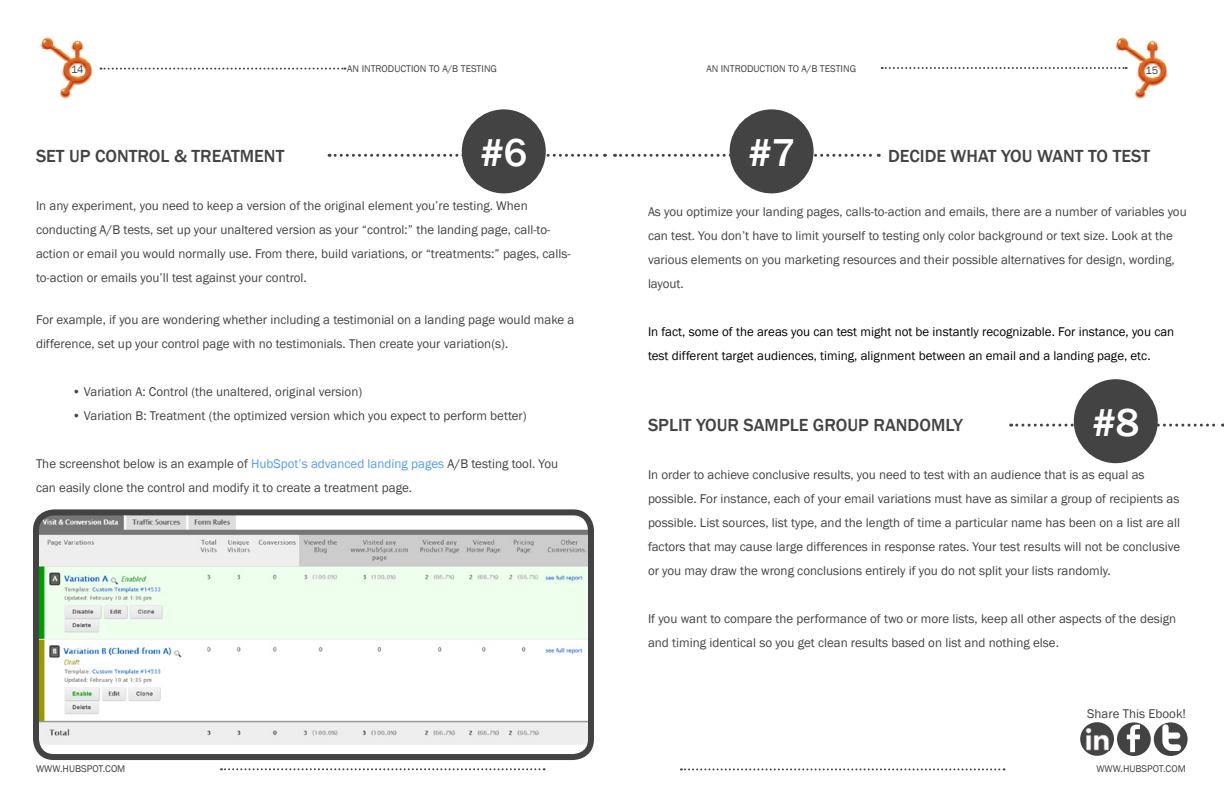
<style>
.page{position:relative;width:1224px;height:792px;background:#fff}
.page>*{position:absolute;margin:0;border:0;box-sizing:border-box;transform-origin:0 0}
.t1{font:500 40px "Franklin Gothic";color:#fff}
.t2{font:500 18px "Franklin Gothic";color:#434343}
.t3{font:13px/24px "Franklin Gothic";color:#434343}
.t4{font:13px/24px "Franklin Gothic";color:#000}
.t5{font:11px "Franklin Gothic";color:#434343}
.t6{font:10px "Franklin Gothic";color:#434343}
.s1{color:#589ceb}
</style>
<div class="page">
<img style="left:1115px;top:37px;width:53px;height:62px">
<svg style="left:882px;top:67px;width:245px;height:2px"></svg>
<svg style="left:100px;top:68px;width:245px;height:2px"></svg>
<img style="left:40px;top:37px;width:53px;height:62px">
<svg style="left:221px;top:768px;width:324px;height:2px"></svg>
<svg style="left:681px;top:768px;width:324px;height:2px"></svg>
<div style="left:1154px;top:722px;width:34px;height:34px;background:#434343;border-radius:50%"></div>
<div style="left:1117px;top:722px;width:34px;height:34px;background:#434343;border-radius:50%"></div>
<svg style="left:1127px;top:725px;width:13px;height:27px"></svg>
<svg style="left:1162px;top:724px;width:19px;height:27px"></svg>
<div style="left:1080px;top:722px;width:34px;height:34px;background:#434343;border-radius:50%"></div>
<img style="left:1086px;top:728px;width:23px;height:23px">
<img style="left:40px;top:516px;width:547px;height:235px">
<div style="left:33px;top:509px;width:561px;height:251px;border:6px solid #434343;border-radius:18px"></div>
<svg style="left:329px;top:154px;width:276px;height:3px"></svg>
<div style="left:464px;top:112px;width:79px;height:79px;background:#434343;border-radius:50%"></div>
<div style="left:462px;top:109px;width:84px;height:84px;border:5px solid #434343;border-radius:50%"></div>
<svg style="left:614px;top:154px;width:265px;height:3px"></svg>
<div style="left:732px;top:112px;width:79px;height:79px;background:#434343;border-radius:50%"></div>
<div style="left:730px;top:109px;width:84px;height:84px;border:5px solid #434343;border-radius:50%"></div>
<svg style="left:1011px;top:424px;width:213px;height:3px"></svg>
<div style="left:1076px;top:382px;width:79px;height:79px;background:#434343;border-radius:50%"></div>
<div style="left:1074px;top:379px;width:84px;height:84px;border:5px solid #434343;border-radius:50%"></div>
<p class="t5" style="left:71px;top:63px;width:14px">14</p>
<p class="t6" style="left:347px;top:62px;width:151px">An introduction to a/b tesTing</p>
<p class="t6" style="left:706px;top:62px;width:151px">An introduction to a/b testing</p>
<p class="t5" style="left:1146px;top:64px;width:14px">15</p>
<h1 class="t1" style="left:481px;top:128px;width:48px">#6</h1>
<h2 class="t2" style="left:888px;top:145px;width:261px">DECIDE WHAT YOU WANT TO TEST</h2>
<h1 class="t1" style="left:748px;top:128px;width:48px">#7</h1>
<h2 class="t2" style="left:36px;top:144px;width:247px">SET UP CONTROL &amp; TREATMENT</h2>
<p class="t3" style="left:36px;top:194px;width:536px">In any experiment, you need to keep a version of the original element you’re testing. When conducting A/B tests, set up your unaltered version as your “control:” the landing page, call-to&shy;action or email you would normally use. From there, build variations, or “treatments:” pages, calls&shy;to-action or emails you’ll test against your control.</p>
<p class="t3" style="left:36px;top:308px;width:540px">For example, if you are wondering whether including a testimonial on a landing page would make a difference, set up your control page with no testimonials. Then create your variation(s).</p>
<p class="t3" style="left:72px;top:380px;width:292px">• Variation A: Control (the unaltered, original version)</p>
<p class="t3" style="left:72px;top:404px;width:456px">• Variation B: Treatment (the optimized version which you expect to perform better)</p>
<p class="t3" style="left:36px;top:452px;width:524px">The screenshot below is an example of <span class="s1">HubSpot’s advanced landing pages</span> A/B testing tool. You can easily clone the control and modify it to create a treatment page.</p>
<p class="t3" style="left:648px;top:200px;width:540px">As you optimize your landing pages, calls-to-action and emails, there are a number of variables you can test. You don’t have to limit yourself to testing only color background or text size. Look at the various elements on you marketing resources and their possible alternatives for design, wording, layout.</p>
<p class="t4" style="left:648px;top:320px;width:528px">In fact, some of the areas you can test might not be instantly recognizable. For instance, you can test different target audiences, timing, alignment between an email and a landing page, etc.</p>
<h1 class="t1" style="left:1093px;top:398px;width:48px">#8</h1>
<h2 class="t2" style="left:648px;top:414px;width:314px">SPLIT YOUR SAMPLE GROUP RANDOMLY</h2>
<p class="t3" style="left:648px;top:463px;width:534px">In order to achieve conclusive results, you need to test with an audience that is as equal as possible. For instance, each of your email variations must have as similar a group of recipients as possible. List sources, list type, and the length of time a particular name has been on a list are all factors that may cause large differences in response rates. Your test results will not be conclusive or you may draw the wrong conclusions entirely if you do not split your lists randomly.</p>
<p class="t3" style="left:648px;top:607px;width:530px">If you want to compare the performance of two or more lists, keep all other aspects of the design and timing identical so you get clean results based on list and nothing else.</p>
<p class="t3" style="left:1087px;top:702px;width:100px">Share This Ebook!</p>
<p class="t6" style="left:36px;top:762px;width:52px">www.Hubspot</p>
<p class="t6" style="left:103px;top:762px;width:24px">.com</p>
<p class="t6" style="left:1096px;top:762px;width:52px">www.Hubspot</p>
<p class="t6" style="left:1163px;top:762px;width:24px">.com</p>
</div>
